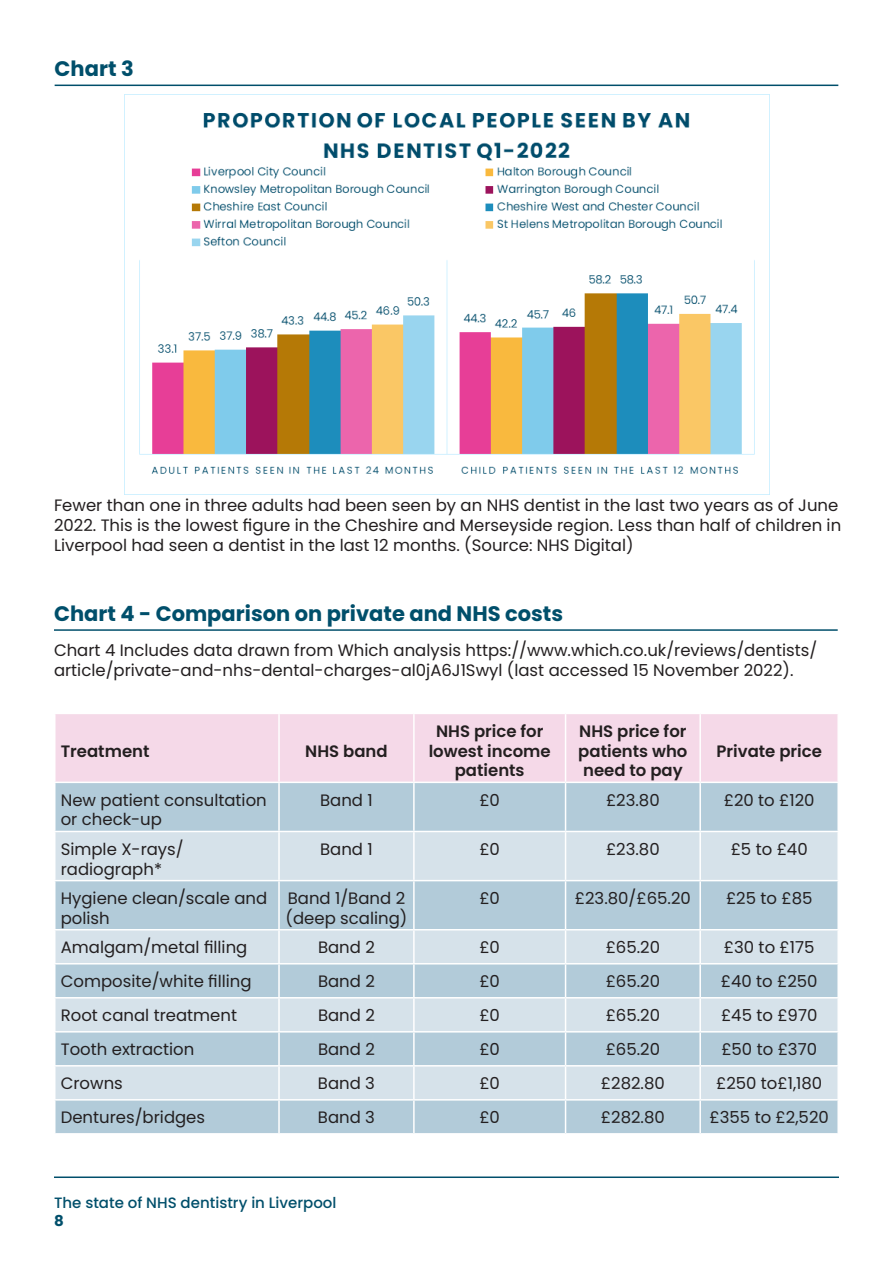
<style>
.page{position:relative;width:893px;height:1263px;background:#fff}
.page>*{position:absolute;margin:0;border:0;box-sizing:border-box;transform-origin:0 0}
.Chart_table_heading{font:700 21px "Poppins";color:#004f6b}
.Body{font:16.5px/19.8px "Poppins";color:#231f20}
.t1{font:600 16.5px/19.8px "Poppins";color:#231f20;text-align:center}
.t2{font:500 15px "Poppins";color:#004f6b}
.t3{font:700 15px "Poppins";color:#004f6b}
</style>
<div class="page">
<hr style="left:54px;top:1176px;width:785px;height:2px;background:#004f6b">
<img style="left:124px;top:94px;width:645px;height:400px">
<hr style="left:55px;top:85px;width:783px;height:1px;background:#004f6b">
<hr style="left:54px;top:629px;width:784px;height:2px;background:#004f6b">
<div style="left:56px;top:714px;width:781px;height:68px;background:#f5d9e8"></div>
<div style="left:56px;top:783px;width:781px;height:350px;background:#b2cbd9"></div>
<svg style="left:56px;top:832px;width:781px;height:267px;background:#c7d8e2"></svg>
<hr style="left:278px;top:714px;width:2px;height:68px;background:#fff">
<hr style="left:413px;top:714px;width:2px;height:68px;background:#fff">
<hr style="left:565px;top:714px;width:1px;height:68px;background:#fff">
<hr style="left:699px;top:714px;width:2px;height:68px;background:#fff">
<hr style="left:278px;top:783px;width:2px;height:48px;background:#fff">
<hr style="left:413px;top:783px;width:2px;height:48px;background:#fff">
<hr style="left:565px;top:783px;width:1px;height:48px;background:#fff">
<hr style="left:699px;top:783px;width:2px;height:48px;background:#fff">
<hr style="left:54px;top:831px;width:225px;height:1px;background:#fff">
<hr style="left:279px;top:831px;width:135px;height:1px;background:#fff">
<hr style="left:278px;top:832px;width:2px;height:48px;background:#fff">
<hr style="left:414px;top:831px;width:152px;height:1px;background:#fff">
<hr style="left:413px;top:832px;width:2px;height:48px;background:#fff">
<hr style="left:566px;top:831px;width:134px;height:1px;background:#fff">
<hr style="left:565px;top:832px;width:1px;height:48px;background:#fff">
<hr style="left:700px;top:831px;width:139px;height:1px;background:#fff">
<hr style="left:699px;top:832px;width:2px;height:48px;background:#fff">
<hr style="left:54px;top:880px;width:225px;height:1px;background:#fff">
<hr style="left:279px;top:880px;width:135px;height:1px;background:#fff">
<hr style="left:278px;top:881px;width:2px;height:48px;background:#fff">
<hr style="left:414px;top:880px;width:152px;height:1px;background:#fff">
<hr style="left:413px;top:881px;width:2px;height:48px;background:#fff">
<hr style="left:566px;top:880px;width:134px;height:1px;background:#fff">
<hr style="left:565px;top:881px;width:1px;height:48px;background:#fff">
<hr style="left:700px;top:880px;width:139px;height:1px;background:#fff">
<hr style="left:699px;top:881px;width:2px;height:48px;background:#fff">
<hr style="left:54px;top:929px;width:225px;height:1px;background:#fff">
<hr style="left:279px;top:929px;width:135px;height:1px;background:#fff">
<hr style="left:278px;top:930px;width:2px;height:33px;background:#fff">
<hr style="left:414px;top:929px;width:152px;height:1px;background:#fff">
<hr style="left:413px;top:930px;width:2px;height:33px;background:#fff">
<hr style="left:566px;top:929px;width:134px;height:1px;background:#fff">
<hr style="left:565px;top:930px;width:1px;height:33px;background:#fff">
<hr style="left:700px;top:929px;width:139px;height:1px;background:#fff">
<hr style="left:699px;top:930px;width:2px;height:33px;background:#fff">
<hr style="left:54px;top:963px;width:225px;height:1px;background:#fff">
<hr style="left:279px;top:963px;width:135px;height:1px;background:#fff">
<hr style="left:278px;top:964px;width:2px;height:33px;background:#fff">
<hr style="left:414px;top:963px;width:152px;height:1px;background:#fff">
<hr style="left:413px;top:964px;width:2px;height:33px;background:#fff">
<hr style="left:566px;top:963px;width:134px;height:1px;background:#fff">
<hr style="left:565px;top:964px;width:1px;height:33px;background:#fff">
<hr style="left:700px;top:963px;width:139px;height:1px;background:#fff">
<hr style="left:699px;top:964px;width:2px;height:33px;background:#fff">
<hr style="left:54px;top:997px;width:225px;height:1px;background:#fff">
<hr style="left:279px;top:997px;width:135px;height:1px;background:#fff">
<hr style="left:278px;top:998px;width:2px;height:33px;background:#fff">
<hr style="left:414px;top:997px;width:152px;height:1px;background:#fff">
<hr style="left:413px;top:998px;width:2px;height:33px;background:#fff">
<hr style="left:566px;top:997px;width:134px;height:1px;background:#fff">
<hr style="left:565px;top:998px;width:1px;height:33px;background:#fff">
<hr style="left:700px;top:997px;width:139px;height:1px;background:#fff">
<hr style="left:699px;top:998px;width:2px;height:33px;background:#fff">
<hr style="left:54px;top:1031px;width:225px;height:1px;background:#fff">
<hr style="left:279px;top:1031px;width:135px;height:1px;background:#fff">
<hr style="left:278px;top:1032px;width:2px;height:33px;background:#fff">
<hr style="left:414px;top:1031px;width:152px;height:1px;background:#fff">
<hr style="left:413px;top:1032px;width:2px;height:33px;background:#fff">
<hr style="left:566px;top:1031px;width:134px;height:1px;background:#fff">
<hr style="left:565px;top:1032px;width:1px;height:33px;background:#fff">
<hr style="left:700px;top:1031px;width:139px;height:1px;background:#fff">
<hr style="left:699px;top:1032px;width:2px;height:33px;background:#fff">
<hr style="left:54px;top:1065px;width:225px;height:1px;background:#fff">
<hr style="left:279px;top:1065px;width:135px;height:1px;background:#fff">
<hr style="left:278px;top:1066px;width:2px;height:33px;background:#fff">
<hr style="left:414px;top:1065px;width:152px;height:1px;background:#fff">
<hr style="left:413px;top:1066px;width:2px;height:33px;background:#fff">
<hr style="left:566px;top:1065px;width:134px;height:1px;background:#fff">
<hr style="left:565px;top:1066px;width:1px;height:33px;background:#fff">
<hr style="left:700px;top:1065px;width:139px;height:1px;background:#fff">
<hr style="left:699px;top:1066px;width:2px;height:33px;background:#fff">
<hr style="left:54px;top:1099px;width:225px;height:1px;background:#fff">
<hr style="left:279px;top:1099px;width:135px;height:1px;background:#fff">
<hr style="left:278px;top:1100px;width:2px;height:33px;background:#fff">
<hr style="left:414px;top:1099px;width:152px;height:1px;background:#fff">
<hr style="left:413px;top:1100px;width:2px;height:33px;background:#fff">
<hr style="left:566px;top:1099px;width:134px;height:1px;background:#fff">
<hr style="left:565px;top:1100px;width:1px;height:33px;background:#fff">
<hr style="left:700px;top:1099px;width:139px;height:1px;background:#fff">
<hr style="left:699px;top:1100px;width:2px;height:33px;background:#fff">
<p class="Chart_table_heading" style="left:55px;top:57px;width:81px">Chart 3</p>
<p class="Body" style="left:54px;top:496px;width:789px">Fewer than one in three adults had been seen by an NHS dentist in the last two years as of June<br>2022. This is the lowest figure in the Cheshire and Merseyside region. Less than half of children in<br>Liverpool had seen a dentist in the last 12 months. (Source: NHS Digital)</p>
<p class="Chart_table_heading" style="left:54px;top:601px;width:511px">Chart 4 - Comparison on private and NHS costs</p>
<p class="Body" style="left:54px;top:640px;width:765px">Chart 4 Includes data drawn from Which analysis https://www.which.co.uk/reviews/dentists/ article/private-and-nhs-dental-charges-al0jA6J1Swyl (last accessed 15 November 2022).</p>
<p class="t1" style="left:61px;top:741px;width:90px">Treatment</p>
<p class="t1" style="left:305px;top:741px;width:84px">NHS band</p>
<p class="t1" style="left:429px;top:721px;width:123px">NHS price for lowest income patients</p>
<p class="t1" style="left:578px;top:721px;width:111px;text-align:justify">NHS price for patients who need to pay</p>
<p class="t1" style="left:716px;top:741px;width:107px">Private price</p>
<p class="Body" style="left:61px;top:790px;width:208px">New patient consultation or check-up</p>
<p class="Body" style="left:320px;top:790px;width:54px">Band 1</p>
<p class="Body" style="left:479px;top:790px;width:22px">£0</p>
<p class="Body" style="left:606px;top:790px;width:55px">£23.80</p>
<p class="Body" style="left:724px;top:790px;width:92px">£20 to £120</p>
<p class="Body" style="left:61px;top:839px;width:124px">Simple X-rays/ radiograph*</p>
<p class="Body" style="left:320px;top:839px;width:54px">Band 1</p>
<p class="Body" style="left:479px;top:839px;width:22px">£0</p>
<p class="Body" style="left:606px;top:839px;width:55px">£23.80</p>
<p class="Body" style="left:731px;top:839px;width:78px">£5 to £40</p>
<p class="Body" style="left:61px;top:888px;width:208px">Hygiene clean/scale and polish</p>
<p class="Body" style="left:286px;top:888px;width:123px">Band 1/Band 2 (deep scaling)</p>
<p class="Body" style="left:479px;top:888px;width:22px">£0</p>
<p class="Body" style="left:575px;top:888px;width:117px">£23.80/£65.20</p>
<p class="Body" style="left:726px;top:888px;width:88px">£25 to £85</p>
<p class="Body" style="left:61px;top:937px;width:188px">Amalgam/metal filling</p>
<p class="Body" style="left:318px;top:937px;width:58px">Band 2</p>
<p class="Body" style="left:479px;top:937px;width:22px">£0</p>
<p class="Body" style="left:606px;top:937px;width:56px">£65.20</p>
<p class="Body" style="left:724px;top:937px;width:92px">£30 to £175</p>
<p class="Body" style="left:61px;top:971px;width:192px">Composite/white filling</p>
<p class="Body" style="left:318px;top:971px;width:58px">Band 2</p>
<p class="Body" style="left:479px;top:971px;width:22px">£0</p>
<p class="Body" style="left:606px;top:971px;width:56px">£65.20</p>
<p class="Body" style="left:721px;top:971px;width:98px">£40 to £250</p>
<p class="Body" style="left:61px;top:1005px;width:178px">Root canal treatment</p>
<p class="Body" style="left:318px;top:1005px;width:58px">Band 2</p>
<p class="Body" style="left:479px;top:1005px;width:22px">£0</p>
<p class="Body" style="left:606px;top:1005px;width:56px">£65.20</p>
<p class="Body" style="left:721px;top:1005px;width:98px">£45 to £970</p>
<p class="Body" style="left:61px;top:1039px;width:135px">Tooth extraction</p>
<p class="Body" style="left:318px;top:1039px;width:58px">Band 2</p>
<p class="Body" style="left:479px;top:1039px;width:22px">£0</p>
<p class="Body" style="left:606px;top:1039px;width:56px">£65.20</p>
<p class="Body" style="left:721px;top:1039px;width:97px">£50 to £370</p>
<p class="Body" style="left:61px;top:1073px;width:64px">Crowns</p>
<p class="Body" style="left:318px;top:1073px;width:59px">Band 3</p>
<p class="Body" style="left:479px;top:1073px;width:22px">£0</p>
<p class="Body" style="left:601px;top:1073px;width:65px">£282.80</p>
<p class="Body" style="left:716px;top:1073px;width:108px">£250 to£1,180</p>
<p class="Body" style="left:61px;top:1107px;width:146px">Dentures/bridges</p>
<p class="Body" style="left:318px;top:1107px;width:59px">Band 3</p>
<p class="Body" style="left:479px;top:1107px;width:22px">£0</p>
<p class="Body" style="left:601px;top:1107px;width:65px">£282.80</p>
<p class="Body" style="left:710px;top:1107px;width:121px">£355 to £2,520</p>
<p class="t2" style="left:54px;top:1194px;width:284px">The state of NHS dentistry in Liverpool</p>
<p class="t3" style="left:54px;top:1212px;width:11px">8</p>
</div>
